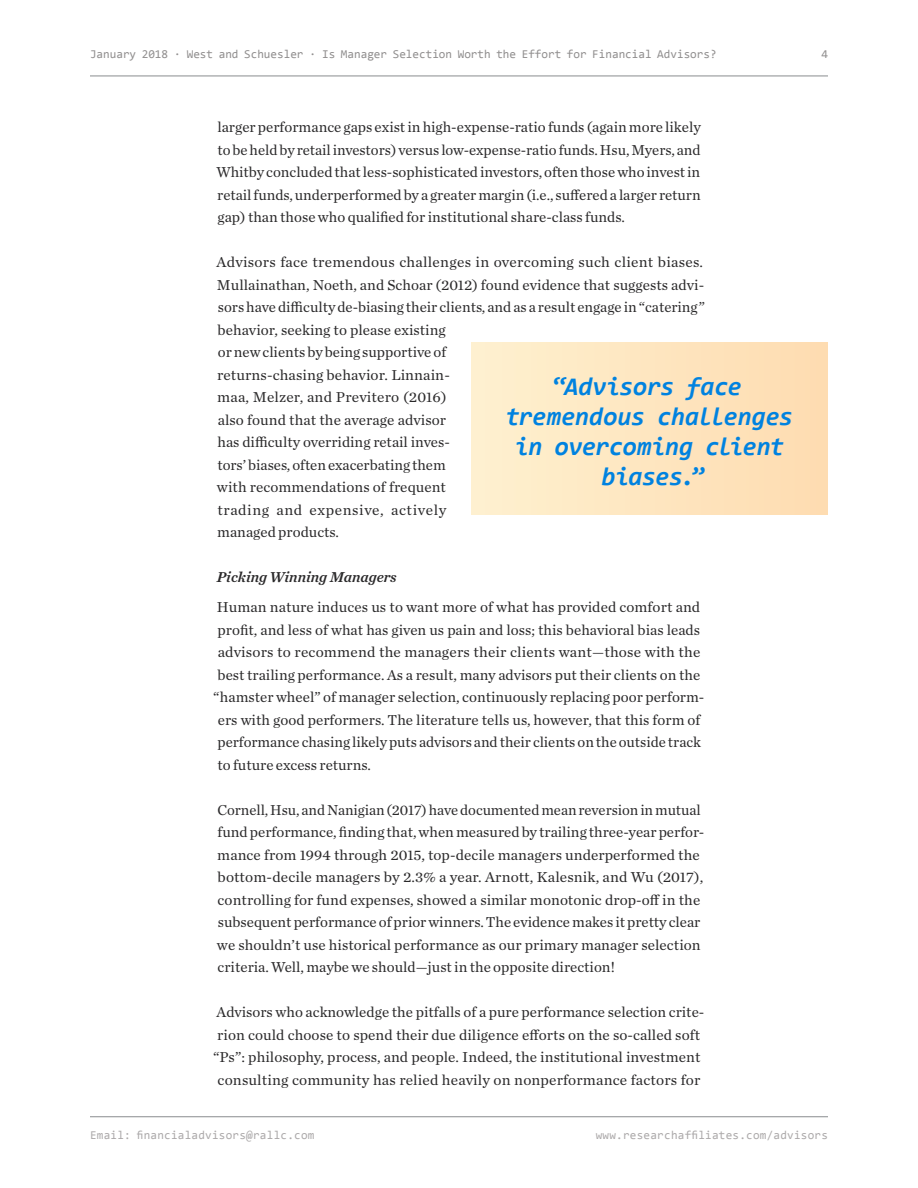
<style>
.page{position:relative;width:918px;height:1188px;background:#fff}
.page>*{position:absolute;margin:0;border:0;box-sizing:border-box;transform-origin:0 0}
.Article___Subheading{font:italic 700 25.5px/30px "Consolas";letter-spacing:-.015em;color:#0082e0;text-align:center}
.Article___Body_Copy{font:15px/22.5px "Chronicle Text G1";color:#2a292a}
.Article___Ital_Bold{font:italic 15px "Chronicle Text G1 Semi";color:#2a292a}
.t1{font:12px "Consolas";color:#929090}
.t2{font:12px "Consolas";letter-spacing:.02em;color:#adaaab}
.s1{font-style:normal}
</style>
<div class="page">
<hr style="left:90px;top:76px;width:738px;height:1px;background:#8a8c8f">
<hr style="left:90px;top:1116px;width:738px;height:1px;background:#8a8c8f">
<div style="left:472px;top:342px;width:356px;height:172px;background:linear-gradient(to right,#fef1d0,#fedcb0)"></div>
<p class="t1" style="left:90px;top:46px;width:628px">January 2018 . West and Schuesler . Is Manager Selection Worth the Effort for Financial Advisors?</p>
<p class="t1" style="left:821px;top:46px;width:8px">4</p>
<p class="Article___Body_Copy" style="left:216px;top:115px;width:486px;text-align:justify">larger performance gaps exist in high-expense-ratio funds (again more likely to be held by retail investors) versus low-expense-ratio funds. Hsu, Myers, and Whitby concluded that less-sophisticated investors, often those who invest in retail funds, underperformed by a greater margin (i.e., suffered a larger return gap) than those who qualified for institutional share-class funds.</p>
<p class="Article___Body_Copy" style="left:216px;top:250px;width:490px">Advisors face tremendous challenges in overcoming such client biases.<br>Mullainathan, Noeth, and Schoar (2012) found evidence that suggests advi&shy;sors have difficulty de-biasing their clients, and as a result engage in “catering” behavior, seeking to please existing<br>or new clients by being supportive of<br>returns-chasing behavior. Linnain-<br>maa, Melzer, and Previtero (2016)<br>also found that the average advisor<br>has difficulty overriding retail inves-<br>tors’ biases, often exacerbating them<br>with recommendations of frequent<br>trading and expensive, actively<br>managed products.</p>
<p class="Article___Ital_Bold" style="left:217px;top:565px;width:181px">Picking Winning Managers</p>
<p class="Article___Body_Copy" style="left:217px;top:595px;width:485px">Human nature induces us to want more of what has provided comfort and</p>
<p class="Article___Body_Copy" style="left:218px;top:617px;width:484px">profit, and less of what has given us pain and loss; this behavioral bias leads</p>
<p class="Article___Body_Copy" style="left:218px;top:640px;width:484px">advisors to recommend the managers their clients want—those with the</p>
<p class="Article___Body_Copy" style="left:218px;top:662px;width:484px">best trailing performance. As a result, many advisors put their clients on the</p>
<p class="Article___Body_Copy" style="left:213px;top:685px;width:493px">“hamster wheel” of manager selection, continuously replacing poor perform-</p>
<p class="Article___Body_Copy" style="left:218px;top:707px;width:484px">ers with good performers. The literature tells us, however, that this form of</p>
<p class="Article___Body_Copy" style="left:218px;top:730px;width:485px">performance chasing likely puts advisors and their clients on the outside track</p>
<p class="Article___Body_Copy" style="left:217px;top:752px;width:155px">to future excess returns.</p>
<p class="Article___Body_Copy" style="left:217px;top:797px;width:489px">Cornell, Hsu, and Nanigian (2017) have documented mean reversion in mutual fund performance, finding that, when measured by trailing three-year perfor&shy;mance from 1994 through 2015, top-decile managers underperformed the bottom-decile managers by 2.3% a year. Arnott, Kalesnik, and Wu (2017), controlling for fund expenses, showed a similar monotonic drop-off in the subsequent performance of prior winners. The evidence makes it pretty clear we shouldn’t use historical performance as our primary manager selection criteria. Well, maybe we should—just in the opposite direction!</p>
<p class="Article___Body_Copy" style="left:213px;top:1000px;width:493px">Advisors who acknowledge the pitfalls of a pure performance selection crite&shy;rion could choose to spend their due diligence efforts on the so-called soft “Ps”: philosophy, process, and people. Indeed, the institutional investment consulting community has relied heavily on nonperformance factors for</p>
<p class="Article___Subheading" style="left:506px;top:369px;width:289px"><span class="s1">“</span>Advisors face tremendous challenges in overcoming client biases.<span class="s1">”</span></p>
<p class="t2" style="left:90px;top:1127px;width:226px">Email: financialadvisors@rallc.com</p>
<p class="t2" style="left:596px;top:1127px;width:234px">www.researchaffiliates.com/advisors</p>
</div>
